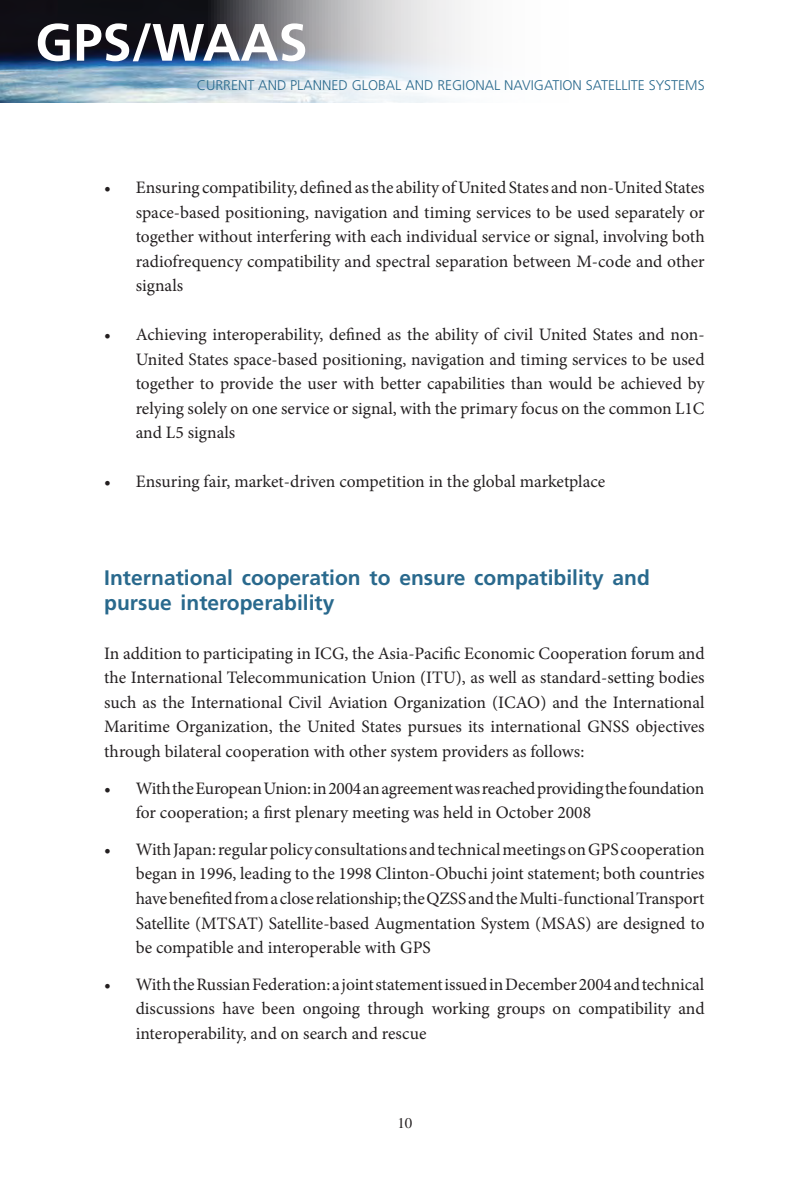
<style>
.page{position:relative;width:794px;height:1191px;background:#fff}
.page>*{position:absolute;margin:0;border:0;box-sizing:border-box;transform-origin:0 0}
.t1{font:700 52.5px "Frutiger";color:#fff}
.t2{font:700 21px/24.5px "Frutiger";color:#29698d}
.t3{font:17.5px/24.5px "Minion Pro";letter-spacing:-.005em;color:#231f20;text-align:justify}
.t4{font:14.88px "Times";color:#231f20}
.t5{font:300 14px "Frutiger";color:#29698d}
</style>
<div class="page">
<img style="left:0;top:0;width:465px;height:103px">
<hr style="left:793px;top:0;width:1px;height:103px;background:#c8d6e4">
<h1 class="t1" style="left:35px;top:12px;width:274px">GPS/WAAS</h1>
<p class="t5" style="left:197px;top:77px;width:508px">CURRENT AND PLANNED GLOBAL AND REGIONAL NAVIGATION SATELLITE SYSTEMS</p>
<p class="t3" style="left:136px;top:175px;width:570px;text-indent:-32px">• Ensuring compatibility, defined as the ability of United States and non-United States space-based positioning, navigation and timing services to be used separately or together without interfering with each individual service or signal, involving both radiofrequency compatibility and spectral separation between M-code and other signals</p>
<p class="t3" style="left:136px;top:322px;width:570px;text-indent:-32px">• Achieving interoperability, defined as the ability of civil United States and non-United States space-based positioning, navigation and timing services to be used together to provide the user with better capabilities than would be achieved by relying solely on one service or signal, with the primary focus on the common L1C and L5 signals</p>
<p class="t3" style="left:104px;top:469px;width:502px">• Ensuring fair, market-driven competition in the global marketplace</p>
<p class="t2" style="left:104px;top:565px;width:547px">International cooperation to ensure compatibility and pursue interoperability</p>
<p class="t3" style="left:104px;top:641px;width:602px">In addition to participating in ICG, the Asia-Pacific Economic Cooperation forum and the International Telecommunication Union (ITU), as well as standard-setting bodies such as the International Civil Aviation Organization (ICAO) and the International Maritime Organization, the United States pursues its international GNSS objectives through bilateral cooperation with other system providers as follows:</p>
<p class="t3" style="left:136px;top:776px;width:570px;text-indent:-32px">• With the European Union: in 2004 an agreement was reached providing the foundation for cooperation; a first plenary meeting was held in October 2008</p>
<p class="t3" style="left:136px;top:837px;width:570px;text-indent:-32px">• With Japan: regular policy consultations and technical meetings on GPS cooperation began in 1996, leading to the 1998 Clinton-Obuchi joint statement; both countries have benefited from a close relationship; the QZSS and the Multi-functional Transport Satellite (MTSAT) Satellite-based Augmentation System (MSAS) are designed to be compatible and interoperable with GPS</p>
<p class="t3" style="left:136px;top:972px;width:570px;text-indent:-32px">• With the Russian Federation: a joint statement issued in December 2004 and technical discussions have been ongoing through working groups on compatibility and interoperability, and on search and rescue</p>
<p class="t4" style="left:397px;top:1114px;width:16px">10</p>
</div>
